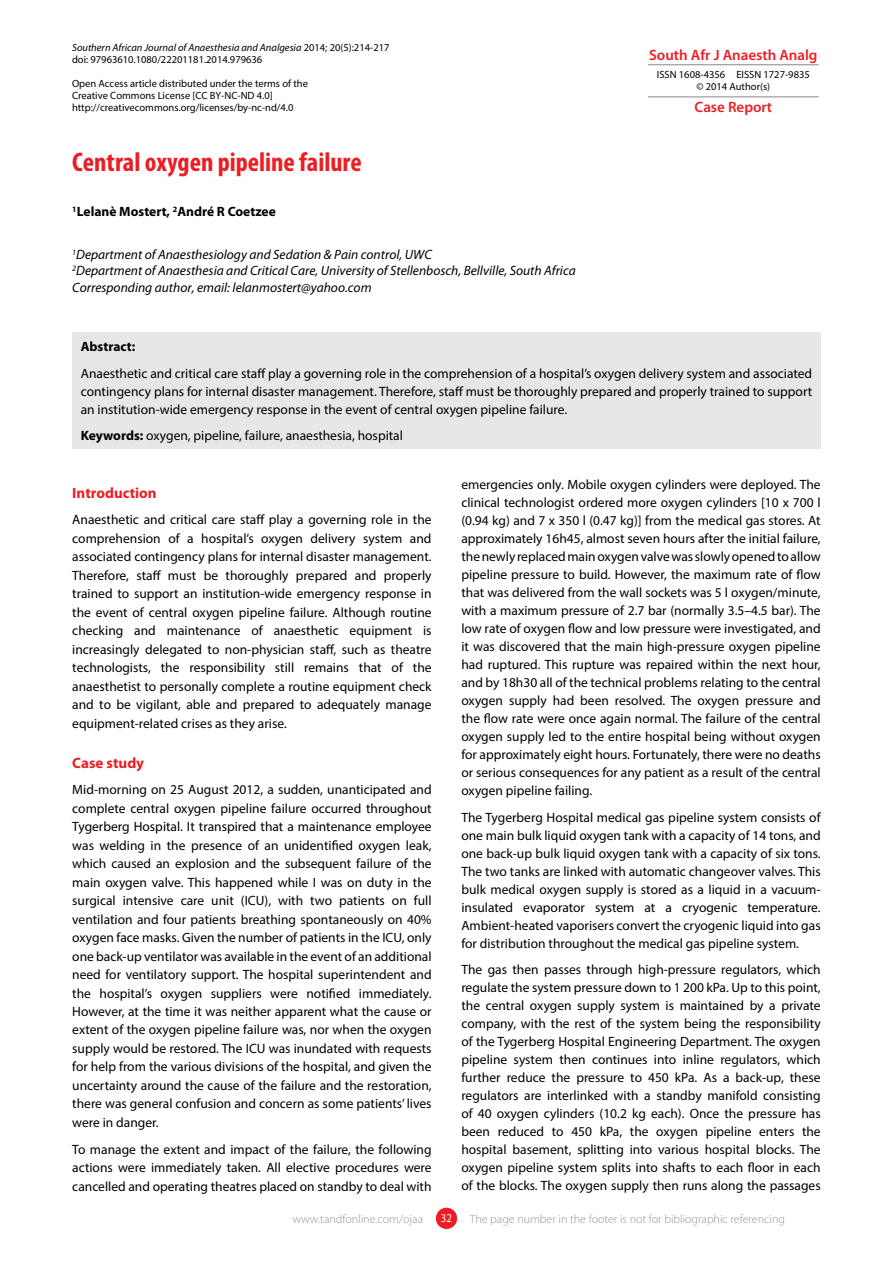
<style>
.page{position:relative;width:893px;height:1263px;background:#fff}
.page>*{position:absolute;margin:0;border:0;box-sizing:border-box;transform-origin:0 0}
.t1{font:700 condensed 27px "Myriad Pro";color:#ed1d24}
.t2{font:600 15px "Myriad Pro";color:#ed1d24}
.t3{font:700 15px "Myriad Pro";color:#ed1d24}
.t4{font:13.5px/18px "Myriad Pro";color:#000;text-align:justify}
.t5{font:italic 13.5px/16.5px "Myriad Pro";color:#000}
.t6{font:700 13.5px "Myriad Pro";color:#000}
.t7{font:300 12px "Myriad Pro";color:#939598}
.t8{font:12px "Myriad Pro";color:#fff;scale:.9 1}
.t9{font:10.5px/12px "Myriad Pro";color:#000}
.s1{font-style:italic}
.s2{font-weight:700}
</style>
<div class="page">
<div style="left:436px;top:1208px;width:21px;height:21px;background:#ed1d24;border-radius:50%"></div>
<div style="left:72px;top:332px;width:749px;height:117px;background:#e6e7e8"></div>
<hr style="left:648px;top:64px;width:171px;height:1px;background:#939598">
<hr style="left:648px;top:96px;width:171px;height:1px;background:#939598">
<p class="t9" style="left:72px;top:41px;width:319px"><span class="s1">Southern African Journal of Anaesthesia and Analgesia</span> 2014; 20(5):214-217 doi: 97963610.1080/22201181.2014.979636</p>
<p class="t9" style="left:72px;top:77px;width:237px">Open Access article distributed under the terms of the<br>Creative Commons License [CC BY-NC-ND 4.0] http://creativecommons.org/licenses/by-nc-nd/4.0</p>
<h1 class="t1" style="left:72px;top:147px;width:291px">Central oxygen pipeline failure</h1>
<p class="t6" style="left:72px;top:204px;width:205px"><sup>1</sup>Lelanè Mostert, <sup>2</sup>André R Coetzee</p>
<p class="t5" style="left:72px;top:246px;width:505px"><sup>1</sup>Department of Anaesthesiology and Sedation &amp; Pain control, UWC<br><sup>2</sup>Department of Anaesthesia and Critical Care, University of Stellenbosch, Bellville, South Africa<br>Corresponding author, email: lelanmostert@yahoo.com</p>
<p class="t2" style="left:649px;top:47px;width:170px">South Afr J Anaesth Analg</p>
<p class="t9" style="left:657px;top:68px;width:154px;text-align:center">ISSN 1608-4356 EISSN 1727-9835 © 2014 Author(s)</p>
<p class="t2" style="left:694px;top:99px;width:79px">Case Report</p>
<p class="t6" style="left:81px;top:339px;width:56px">Abstract:</p>
<p class="t4" style="left:81px;top:364px;width:733px">Anaesthetic and critical care staff play a governing role in the comprehension of a hospital’s oxygen delivery system and associated contingency plans for internal disaster management. Therefore, staff must be thoroughly prepared and properly trained to support an institution-wide emergency response in the event of central oxygen pipeline failure.</p>
<p class="t4" style="left:81px;top:426px;width:324px"><span class="s2">Keywords:</span> oxygen, pipeline, failure, anaesthesia, hospital</p>
<p class="t3" style="left:72px;top:484px;width:86px">Introduction</p>
<p class="t4" style="left:72px;top:510px;width:361px;line-height:18.5px">Anaesthetic and critical care staff play a governing role in the comprehension of a hospital’s oxygen delivery system and associated contingency plans for internal disaster management.<br>Therefore, staff must be thoroughly prepared and properly trained to support an institution-wide emergency response in the event of central oxygen pipeline failure. Although routine checking and maintenance of anaesthetic equipment is increasingly delegated to non-physician staff, such as theatre technologists, the responsibility still remains that of the anaesthetist to personally complete a routine equipment check and to be vigilant, able and prepared to adequately manage equipment-related crises as they arise.</p>
<p class="t3" style="left:72px;top:754px;width:73px">Case study</p>
<p class="t4" style="left:72px;top:780px;width:361px;line-height:18.5px">Mid-morning on 25 August 2012, a sudden, unanticipated and complete central oxygen pipeline failure occurred throughout Tygerberg Hospital. It transpired that a maintenance employee was welding in the presence of an unidentified oxygen leak, which caused an explosion and the subsequent failure of the main oxygen valve. This happened while I was on duty in the surgical intensive care unit (ICU), with two patients on full ventilation and four patients breathing spontaneously on 40% oxygen face masks. Given the number of patients in the ICU, only one back-up ventilator was available in the event of an additional need for ventilatory support. The hospital superintendent and the hospital’s oxygen suppliers were notified immediately.<br>However, at the time it was neither apparent what the cause or extent of the oxygen pipeline failure was, nor when the oxygen supply would be restored. The ICU was inundated with requests for help from the various divisions of the hospital, and given the uncertainty around the cause of the failure and the restoration, there was general confusion and concern as some patients’ lives were in danger.</p>
<p class="t4" style="left:72px;top:1140px;width:361px;line-height:18.5px">To manage the extent and impact of the failure, the following actions were immediately taken. All elective procedures were cancelled and operating theatres placed on standby to deal with</p>
<p class="t4" style="left:461px;top:476px;width:361px">emergencies only. Mobile oxygen cylinders were deployed. The clinical technologist ordered more oxygen cylinders [10 x 700 l (0.94 kg) and 7 x 350 l (0.47 kg)] from the medical gas stores. At approximately 16h45, almost seven hours after the initial failure, the newly replaced main oxygen valve was slowly opened to allow pipeline pressure to build. However, the maximum rate of flow that was delivered from the wall sockets was 5 l oxygen/minute, with a maximum pressure of 2.7 bar (normally 3.5–4.5 bar). The low rate of oxygen flow and low pressure were investigated, and it was discovered that the main high-pressure oxygen pipeline had ruptured. This rupture was repaired within the next hour, and by 18h30 all of the technical problems relating to the central oxygen supply had been resolved. The oxygen pressure and the flow rate were once again normal. The failure of the central oxygen supply led to the entire hospital being without oxygen for approximately eight hours. Fortunately, there were no deaths or serious consequences for any patient as a result of the central oxygen pipeline failing.</p>
<p class="t4" style="left:461px;top:808px;width:361px">The Tygerberg Hospital medical gas pipeline system consists of one main bulk liquid oxygen tank with a capacity of 14 tons, and one back-up bulk liquid oxygen tank with a capacity of six tons.<br>The two tanks are linked with automatic changeover valves. This bulk medical oxygen supply is stored as a liquid in a vacuum&shy;insulated evaporator system at a cryogenic temperature.<br>Ambient-heated vaporisers convert the cryogenic liquid into gas for distribution throughout the medical gas pipeline system.</p>
<p class="t4" style="left:461px;top:961px;width:361px">The gas then passes through high-pressure regulators, which regulate the system pressure down to 1 200 kPa. Up to this point, the central oxygen supply system is maintained by a private company, with the rest of the system being the responsibility of the Tygerberg Hospital Engineering Department. The oxygen pipeline system then continues into inline regulators, which further reduce the pressure to 450 kPa. As a back-up, these regulators are interlinked with a standby manifold consisting of 40 oxygen cylinders (10.2 kg each). Once the pressure has been reduced to 450 kPa, the oxygen pipeline enters the hospital basement, splitting into various hospital blocks. The oxygen pipeline system splits into shafts to each floor in each of the blocks. The oxygen supply then runs along the passages</p>
<p class="t7" style="left:292px;top:1213px;width:132px">www.tandfonline.com/ojaa</p>
<p class="t8" style="left:441px;top:1211px;width:14px">32</p>
<p class="t7" style="left:470px;top:1213px;width:317px">The page number in the footer is not for bibliographic referencing</p>
</div>
